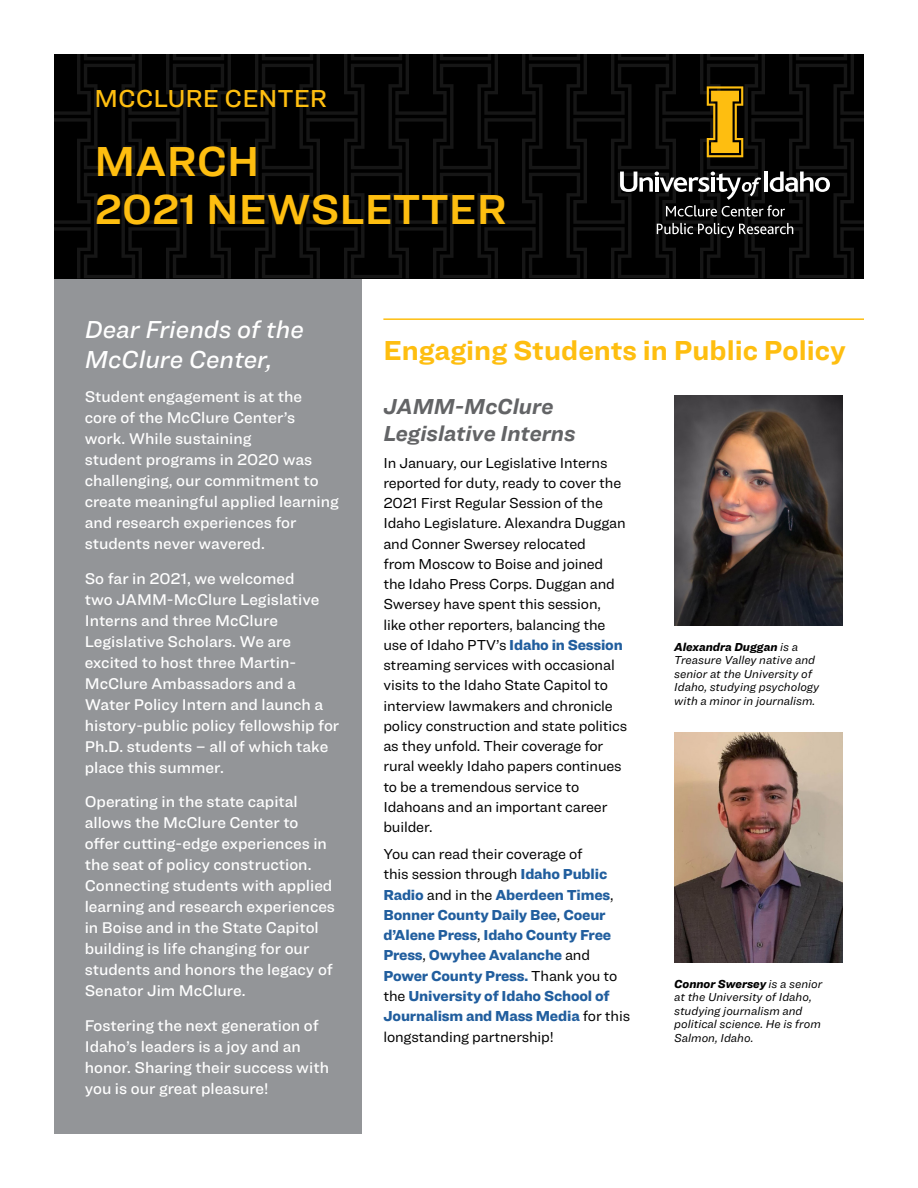
<style>
.page{position:relative;width:918px;height:1188px;background:#fff}
.page>*{position:absolute;margin:0;border:0;box-sizing:border-box;transform-origin:0 0}
.t1{font:43.5px/48px "Ringside Regular Semi";color:#febe10}
.t2{font:700 28.5px "Ringside";color:#febe10}
.t3{font:25.5px/30px "Ringside Regular Med Ital";color:#fff}
.t4{font:500 25.5px "Ringside";color:#febe10}
.t5{font:italic 700 22.5px/27px "Ringside";color:#636466}
.t6{font:500 16.2px/21px "Ringside";color:#fff}
.t7{font:15px/20.2px "Ringside";letter-spacing:-.01em;color:#000}
.t8{font:900 15px/20.4px "Ringside";letter-spacing:-.01em;color:#215e9e}
.t9{font:italic 12px/13.5px "Ringside";color:#000}
.s1{font-weight:900;color:#215e9e}
.s2{font-weight:400;color:#000}
.s3{font-weight:900}
</style>
<div class="page">
<div style="left:54px;top:278px;width:308px;height:856px;background:#939598"></div>
<svg style="left:54px;top:54px;width:810px;height:225px;background:#050505"></svg>
<svg style="left:707px;top:86px;width:36px;height:71px;background:#a87e0b"></svg>
<svg style="left:620px;top:172px;width:210px;height:45px;background:#3b3b3b"></svg>
<svg style="left:657px;top:223px;width:136px;height:15px;background:#3c3c3c"></svg>
<hr style="left:383px;top:318px;width:481px;height:2px;background:#febe10">
<img style="left:674px;top:733px;width:169px;height:229px">
<img style="left:674px;top:396px;width:169px;height:229px">
<h3 class="t4" style="left:94px;top:80px;width:234px">MCCLURE CENTER</h3>
<h1 class="t1" style="left:94px;top:136px;width:414px">MARCH<br>2021 NEWSLETTER</h1>
<h3 class="t3" style="left:85px;top:313px;width:221px">Dear Friends of the<br>McClure Center,</h3>
<p class="t6" style="left:85px;top:386px;width:256px">Student engagement is at the<br>core of the McClure Center’s work. While sustaining<br>student programs in 2020 was challenging, our commitment to create meaningful applied learning and research experiences for students never wavered.</p>
<p class="t6" style="left:85px;top:567px;width:256px">So far in 2021, we welcomed<br>two JAMM-McClure Legislative<br>Interns and three McClure<br>Legislative Scholars. We are excited to host three Martin-<br>McClure Ambassadors and a<br>Water Policy Intern and launch a history-public policy fellowship for<br>Ph.D. students – all of which take place this summer.</p>
<p class="t6" style="left:85px;top:791px;width:252px">Operating in the state capital allows the McClure Center to offer cutting-edge experiences in the seat of policy construction.<br>Connecting students with applied learning and research experiences in Boise and in the State Capitol building is life changing for our students and honors the legacy of<br>Senator Jim McClure.</p>
<p class="t6" style="left:85px;top:1014px;width:246px">Fostering the next generation of<br>Idaho’s leaders is a joy and an honor. Sharing their success with you is our great pleasure!</p>
<h2 class="t2" style="left:383px;top:330px;width:464px">Engaging Students in Public Policy</h2>
<h3 class="t5" style="left:383px;top:392px;width:194px">JAMM-McClure<br>Legislative Interns</h3>
<p class="t7" style="left:383px;top:452px;width:245px">In January, our Legislative Interns reported for duty, ready to cover the 2021 First Regular Session of the Idaho Legislature. Alexandra Duggan and Conner Swersey relocated<br>from Moscow to Boise and joined the Idaho Press Corps. Duggan and Swersey have spent this session, like other reporters, balancing the use of Idaho PTV’s <span class="s1">Idaho in Session </span>streaming services with occasional visits to the Idaho State Capitol to interview lawmakers and chronicle policy construction and state politics as they unfold. Their coverage for rural weekly Idaho papers continues to be a tremendous service to Idahoans and an important career builder.</p>
<p class="t8" style="left:383px;top:843px;width:248px"><span class="s2">You can read their coverage of<br>this session through</span> Idaho Public<br>Radio <span class="s2">and in the</span> Aberdeen Times<span class="s2">,<br></span>Bonner County Daily Bee<span class="s2">,</span> Coeur d’Alene Press<span class="s2">,</span> Idaho County Free<br>Press<span class="s2">,</span> Owyhee Avalanche <span class="s2">and<br></span>Power County Press. <span class="s2">Thank you to the</span> University of Idaho School of<br>Journalism and Mass Media <span class="s2">for this longstanding partnership!</span></p>
<p class="t9" style="left:674px;top:640px;width:147px"><span class="s3">Alexandra Duggan</span> is a<br>Treasure Valley native and senior at the University of<br>Idaho, studying psychology with a minor in journalism.</p>
<p class="t9" style="left:674px;top:977px;width:150px"><span class="s3">Connor Swersey</span> is a senior at the University of Idaho, studying journalism and political science. He is from<br>Salmon, Idaho.</p>
</div>
